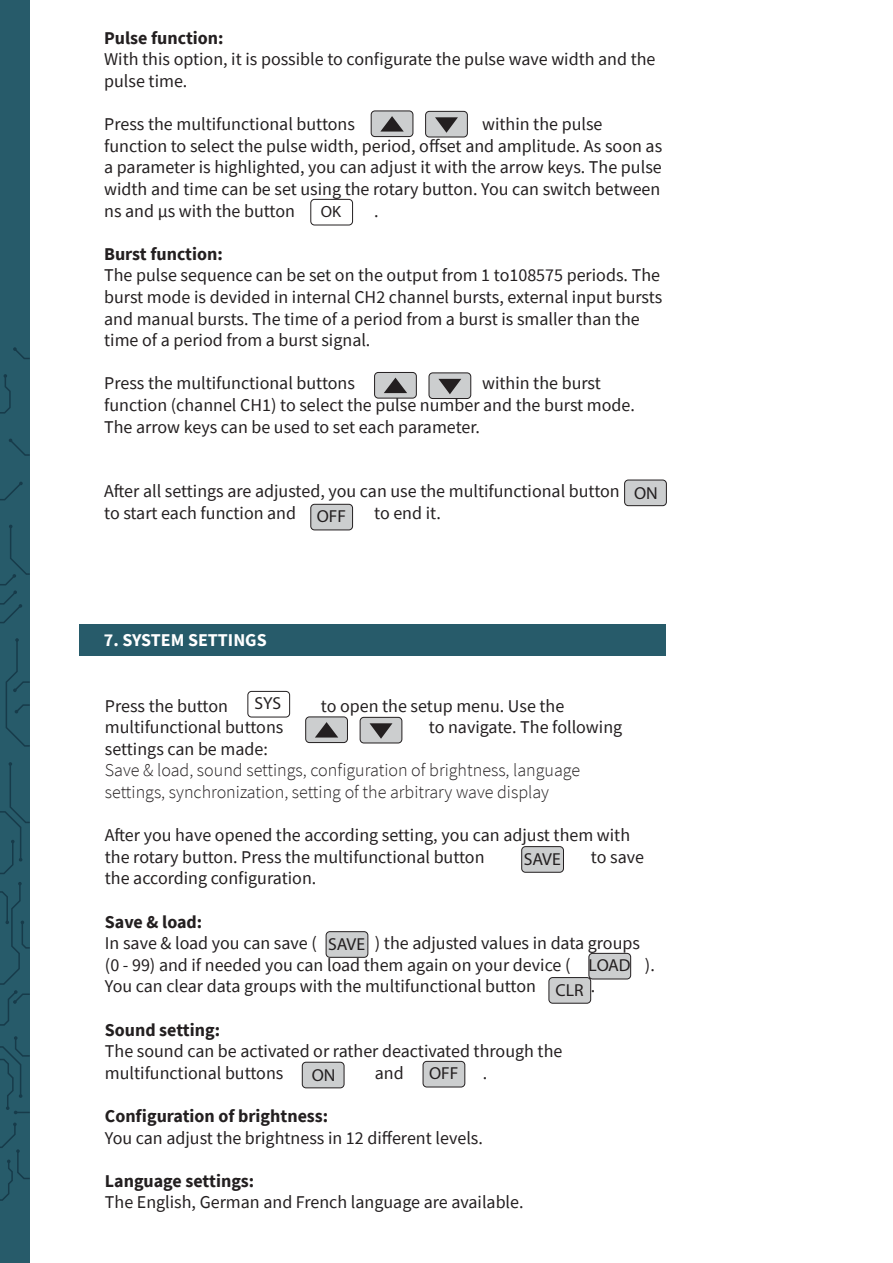
<style>
.page{position:relative;width:893px;height:1263px;background:#fff}
.page>*{position:absolute;margin:0;border:0;box-sizing:border-box;transform-origin:0 0}
.t1{font:18px/21.6px "Source Sans Pro";color:#231f20}
.t2{font:300 18px "Source Sans Pro";color:#231f20}
.t3{font:700 18px "Source Sans Pro";color:#231f20}
.t4{font:700 18px "Source Sans Pro";color:#fff}
.t5{font:17.4px "Myriad Pro";color:#231f20}
.t6{font:16.2px "Myriad Pro";color:#231f20}
</style>
<div class="page">
<div style="left:0;top:0;width:30px;height:1263px;background:#275b6a"></div>
<svg style="left:0;top:1122px;width:30px;height:79px"></svg>
<svg style="left:0;top:1036px;width:30px;height:78px"></svg>
<svg style="left:0;top:882px;width:30px;height:144px"></svg>
<svg style="left:0;top:762px;width:30px;height:112px"></svg>
<svg style="left:5px;top:638px;width:25px;height:109px"></svg>
<svg style="left:0;top:525px;width:30px;height:99px"></svg>
<svg style="left:0;top:482px;width:23px;height:19px"></svg>
<svg style="left:9px;top:438px;width:21px;height:18px"></svg>
<svg style="left:0;top:374px;width:11px;height:40px"></svg>
<svg style="left:13px;top:347px;width:17px;height:12px"></svg>
<div style="left:79px;top:624px;width:587px;height:32px;background:#275b6a"></div>
<div style="left:371px;top:111px;width:42px;height:26px;background:#cccecf;border-radius:4px"></div>
<div style="left:371px;top:111px;width:42px;height:26px;border:1px solid #231f20;border-radius:4px"></div>
<svg style="left:380px;top:116px;width:24px;height:16px"></svg>
<div style="left:426px;top:111px;width:41px;height:26px;background:#cccecf;border-radius:4px"></div>
<div style="left:425px;top:111px;width:43px;height:26px;border:1px solid #231f20;border-radius:4px"></div>
<svg style="left:435px;top:117px;width:23px;height:16px"></svg>
<div style="left:310px;top:199px;width:43px;height:26px;border:1px solid #231f20;border-radius:4px"></div>
<div style="left:375px;top:372px;width:41px;height:26px;background:#cccecf;border-radius:4px"></div>
<div style="left:374px;top:372px;width:43px;height:26px;border:1px solid #231f20;border-radius:4px"></div>
<svg style="left:384px;top:378px;width:23px;height:15px"></svg>
<div style="left:429px;top:373px;width:42px;height:25px;background:#cccecf;border-radius:4px"></div>
<div style="left:429px;top:372px;width:42px;height:27px;border:1px solid #231f20;border-radius:4px"></div>
<svg style="left:438px;top:379px;width:23px;height:15px"></svg>
<div style="left:625px;top:480px;width:41px;height:26px;background:#cccecf;border-radius:4px"></div>
<div style="left:624px;top:480px;width:43px;height:26px;border:1px solid #231f20;border-radius:4px"></div>
<div style="left:311px;top:504px;width:42px;height:26px;background:#cccecf;border-radius:4px"></div>
<div style="left:310px;top:504px;width:43px;height:26px;border:1px solid #231f20;border-radius:4px"></div>
<div style="left:247px;top:691px;width:43px;height:26px;border:1px solid #231f20;border-radius:4px"></div>
<div style="left:306px;top:717px;width:41px;height:25px;background:#cccecf;border-radius:4px"></div>
<div style="left:305px;top:716px;width:43px;height:27px;border:1px solid #231f20;border-radius:4px"></div>
<svg style="left:315px;top:722px;width:23px;height:15px"></svg>
<div style="left:360px;top:717px;width:42px;height:26px;background:#cccecf;border-radius:4px"></div>
<div style="left:360px;top:717px;width:42px;height:26px;border:1px solid #231f20;border-radius:4px"></div>
<svg style="left:370px;top:723px;width:22px;height:16px"></svg>
<div style="left:522px;top:847px;width:41px;height:25px;background:#cccecf;border-radius:4px"></div>
<div style="left:521px;top:846px;width:43px;height:27px;border:1px solid #231f20;border-radius:4px"></div>
<div style="left:326px;top:932px;width:42px;height:25px;background:#cccecf;border-radius:4px"></div>
<div style="left:326px;top:931px;width:42px;height:27px;border:1px solid #231f20;border-radius:4px"></div>
<div style="left:589px;top:953px;width:42px;height:26px;background:#cccecf;border-radius:4px"></div>
<div style="left:588px;top:953px;width:43px;height:26px;border:1px solid #231f20;border-radius:4px"></div>
<div style="left:549px;top:977px;width:42px;height:26px;background:#cccecf;border-radius:4px"></div>
<div style="left:549px;top:977px;width:42px;height:26px;border:1px solid #231f20;border-radius:4px"></div>
<div style="left:302px;top:1062px;width:42px;height:26px;background:#cccecf;border-radius:4px"></div>
<div style="left:302px;top:1062px;width:42px;height:26px;border:1px solid #231f20;border-radius:4px"></div>
<div style="left:423px;top:1061px;width:42px;height:26px;background:#cccecf;border-radius:4px"></div>
<div style="left:423px;top:1061px;width:42px;height:26px;border:1px solid #231f20;border-radius:4px"></div>
<p class="t3" style="left:104px;top:26px;width:121px">Pulse function:</p>
<p class="t1" style="left:104px;top:48px;width:553px">With this option, it is possible to configurate the pulse wave width and the pulse time.</p>
<p class="t1" style="left:104px;top:113px;width:252px">Press the multifunctional buttons</p>
<p class="t1" style="left:482px;top:113px;width:122px">within the pulse</p>
<p class="t1" style="left:104px;top:135px;width:559px;text-align:justify">function to select the pulse width, period, offset and amplitude. As soon as a parameter is highlighted, you can adjust it with the arrow keys. The pulse width and time can be set using the rotary button. You can switch between ns and µs with the button</p>
<p class="t6" style="left:321px;top:201px;width:22px">OK</p>
<p class="t1" style="left:374px;top:200px;width:6px">.</p>
<p class="t3" style="left:104px;top:242px;width:120px">Burst function:</p>
<p class="t1" style="left:104px;top:264px;width:560px">The pulse sequence can be set on the output from 1 to108575 periods. The burst mode is devided in internal CH2 channel bursts, external input bursts and manual bursts. The time of a period from a burst is smaller than the time of a period from a burst signal.</p>
<p class="t1" style="left:104px;top:372px;width:252px">Press the multifunctional buttons</p>
<p class="t1" style="left:482px;top:372px;width:120px">within the burst</p>
<p class="t1" style="left:104px;top:394px;width:532px">function (channel CH1) to select the pulse number and the burst mode.<br>The arrow keys can be used to set each parameter.</p>
<p class="t1" style="left:104px;top:480px;width:517px">After all settings are adjusted, you can use the multifunctional button</p>
<p class="t1" style="left:104px;top:502px;width:193px">to start each function and</p>
<p class="t1" style="left:374px;top:502px;width:68px">to end it.</p>
<p class="t5" style="left:317px;top:506px;width:31px">OFF</p>
<p class="t5" style="left:634px;top:482px;width:25px">ON</p>
<p class="t4" style="left:104px;top:628px;width:164px">7. SYSTEM SETTINGS</p>
<p class="t5" style="left:254px;top:692px;width:28px">SYS</p>
<p class="t1" style="left:105px;top:695px;width:125px">Press the button</p>
<p class="t1" style="left:321px;top:695px;width:245px">to open the setup menu. Use the</p>
<p class="t1" style="left:105px;top:716px;width:180px">multifunctional buttons</p>
<p class="t1" style="left:429px;top:716px;width:195px">to navigate. The following</p>
<p class="t1" style="left:105px;top:738px;width:165px">settings can be made:</p>
<p class="t2" style="left:105px;top:759px;width:477px">Save &amp; load, sound settings, configuration of brightness, language</p>
<p class="t2" style="left:105px;top:781px;width:446px">settings, synchronization, setting of the arbitrary wave display</p>
<p class="t1" style="left:105px;top:824px;width:527px">After you have opened the according setting, you can adjust them with the rotary button. Press the multifunctional button</p>
<p class="t1" style="left:591px;top:846px;width:55px">to save</p>
<p class="t5" style="left:524px;top:848px;width:39px">SAVE</p>
<p class="t1" style="left:105px;top:867px;width:213px">the according configuration.</p>
<p class="t3" style="left:105px;top:909px;width:99px">Save &amp; load:</p>
<p class="t1" style="left:105px;top:932px;width:213px">In save &amp; load you can save (</p>
<p class="t1" style="left:375px;top:932px;width:267px">) the adjusted values in data groups</p>
<p class="t1" style="left:105px;top:954px;width:467px">(0 - 99) and if needed you can load them again on your device (</p>
<p class="t1" style="left:645px;top:954px;width:11px">).</p>
<p class="t1" style="left:105px;top:975px;width:433px">You can clear data groups with the multifunctional button</p>
<p class="t1" style="left:591px;top:975px;width:6px">.</p>
<p class="t3" style="left:105px;top:1017px;width:117px">Sound setting:</p>
<p class="t1" style="left:105px;top:1040px;width:459px">The sound can be activated or rather deactivated through the</p>
<p class="t1" style="left:105px;top:1062px;width:180px">multifunctional buttons</p>
<p class="t1" style="left:375px;top:1062px;width:30px">and</p>
<p class="t1" style="left:483px;top:1062px;width:6px">.</p>
<p class="t3" style="left:105px;top:1104px;width:225px">Configuration of brightness:</p>
<p class="t1" style="left:105px;top:1127px;width:380px">You can adjust the brightness in 12 different levels.</p>
<p class="t3" style="left:105px;top:1169px;width:151px">Language settings:</p>
<p class="t1" style="left:105px;top:1191px;width:420px">The English, German and French language are available.</p>
<p class="t5" style="left:328px;top:933px;width:39px">SAVE</p>
<p class="t5" style="left:589px;top:954px;width:44px">LOAD</p>
<p class="t5" style="left:555px;top:979px;width:30px">CLR</p>
<p class="t5" style="left:312px;top:1064px;width:25px">ON</p>
<p class="t5" style="left:429px;top:1063px;width:31px">OFF</p>
</div>
